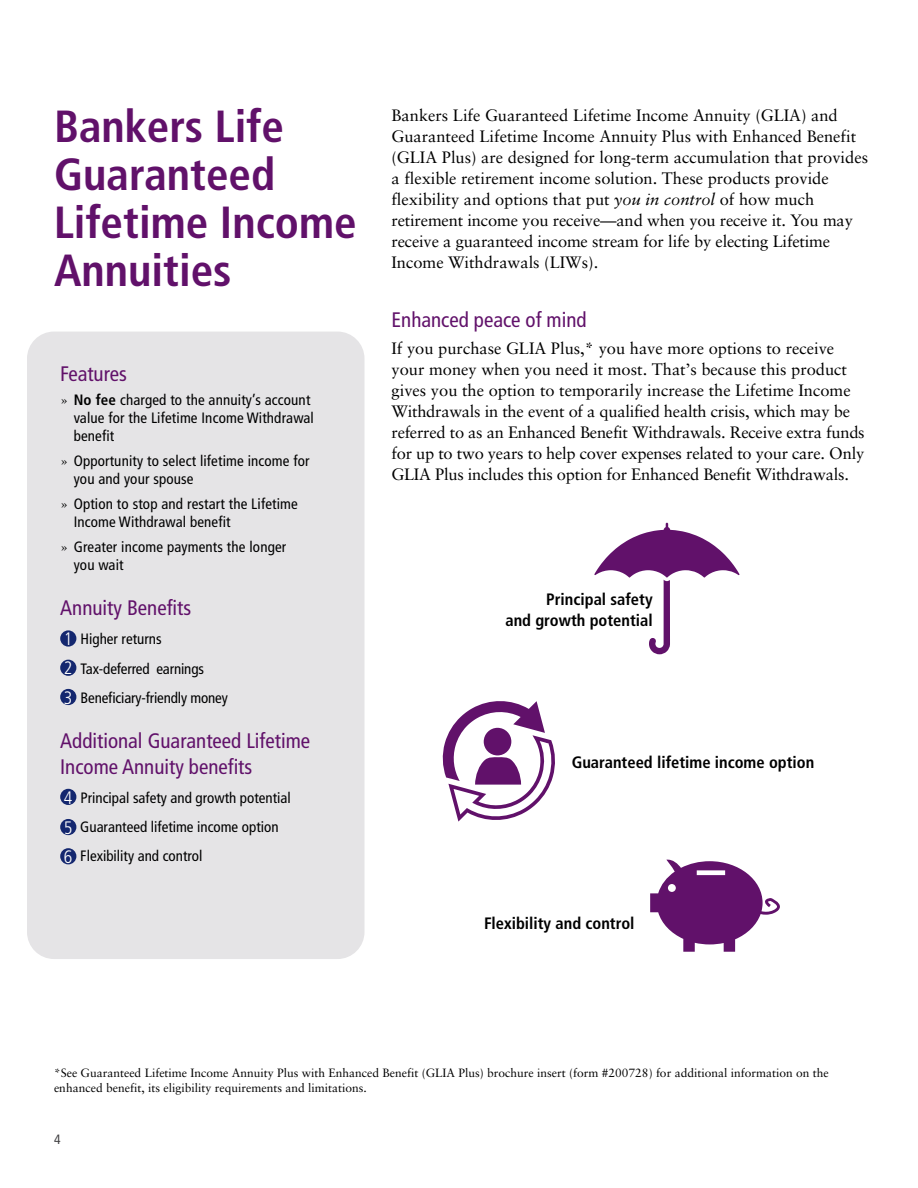
<style>
.page{position:relative;width:918px;height:1188px;background:#fff}
.page>*{position:absolute;margin:0;border:0;box-sizing:border-box;transform-origin:0 0}
.t1{font:700 condensed 45px/48px "Frutiger LT Pro";color:#61116a}
.t2{font:condensed 21px/25.2px "Frutiger LT Pro";color:#61116a}
.t3{font:16.5px/21px "Sabon";color:#000}
.t4{font:700 condensed 16.5px/21px "Frutiger LT Pro";color:#000;text-align:right}
.t5{font:condensed 15px/18px "Frutiger LT Pro";letter-spacing:.01em;color:#000}
.t6{font:condensed 15px/29.2px "Frutiger LT Pro";letter-spacing:-.01em;color:#000}
.t7{font:condensed 13.5px "Frutiger LT Pro";color:#414042}
.t8{font:12px/15px "Sabon";color:#000}
.s1{font-family:"Sabon";font-stretch:normal}
.s2{font-weight:700}
.s3{font-weight:300;font-size:18px;color:#fff}
.s4{font-style:italic}
</style>
<div class="page">
<div style="left:27px;top:332px;width:337px;height:627px;background:#e5e4e6;border-radius:27px"></div>
<div style="left:60px;top:630px;width:16px;height:17px;background:#14276f;border-radius:50%"></div>
<div style="left:60px;top:660px;width:16px;height:16px;background:#14276f;border-radius:50%"></div>
<div style="left:60px;top:689px;width:16px;height:16px;background:#14276f;border-radius:50%"></div>
<div style="left:60px;top:789px;width:16px;height:16px;background:#14276f;border-radius:50%"></div>
<div style="left:60px;top:819px;width:16px;height:16px;background:#14276f;border-radius:50%"></div>
<div style="left:60px;top:848px;width:16px;height:16px;background:#14276f;border-radius:50%"></div>
<svg style="left:442px;top:701px;width:113px;height:121px"></svg>
<svg style="left:594px;top:523px;width:146px;height:131px"></svg>
<svg style="left:650px;top:859px;width:130px;height:93px"></svg>
<h1 class="t1" style="left:54px;top:102px;width:304px">Bankers Life<br>Guaranteed<br>Lifetime Income<br>Annuities</h1>
<p class="t2" style="left:60px;top:361px;width:68px">Features</p>
<p class="t5" style="left:74px;top:391px;width:242px;text-indent:-14px"><span class="s1">»</span> <span class="s2">No fee</span> charged to the annuity’s account value for the Lifetime Income Withdrawal benefit</p>
<p class="t5" style="left:74px;top:452px;width:237px;text-indent:-14px"><span class="s1">»</span> Opportunity to select lifetime income for you and your spouse</p>
<p class="t5" style="left:74px;top:495px;width:226px;text-indent:-14px"><span class="s1">»</span> Option to stop and restart the Lifetime<br>Income Withdrawal benefit</p>
<p class="t5" style="left:74px;top:538px;width:214px;text-indent:-13px"><span class="s1">»</span> Greater income payments the longer you wait</p>
<p class="t2" style="left:60px;top:595px;width:133px">Annuity Benefits</p>
<p class="t6" style="left:64px;top:625px;width:165px"><span class="s3">1</span> Higher returns<br><span class="s3">2</span> Tax-deferred earnings<br><span class="s3">3</span> Beneficiary-friendly money</p>
<p class="t2" style="left:60px;top:729px;width:251px">Additional Guaranteed Lifetime<br>Income Annuity benefits</p>
<p class="t5" style="left:64px;top:783px;width:228px;line-height:29.2px"><span class="s3">4</span> Principal safety and growth potential<br><span class="s3">5</span> Guaranteed lifetime income option<br><span class="s3">6</span> Flexibility and control</p>
<p class="t3" style="left:392px;top:104px;width:478px">Bankers Life Guaranteed Lifetime Income Annuity (GLIA) and Guaranteed Lifetime Income Annuity Plus with Enhanced Benefit (GLIA Plus) are designed for long-term accumulation that provides a flexible retirement income solution. These products provide flexibility and options that put <span class="s4">you in control</span> of how much retirement income you receive—and when you receive it. You may receive a guaranteed income stream for life by electing Lifetime Income Withdrawals (LIWs).</p>
<p class="t2" style="left:392px;top:307px;width:197px">Enhanced peace of mind</p>
<p class="t3" style="left:392px;top:338px;width:475px">If you purchase GLIA Plus,* you have more options to receive your money when you need it most. That’s because this product gives you the option to temporarily increase the Lifetime Income Withdrawals in the event of a qualified health crisis, which may be referred to as an Enhanced Benefit Withdrawals. Receive extra funds for up to two years to help cover expenses related to your care. Only GLIA Plus includes this option for Enhanced Benefit Withdrawals.</p>
<p class="t4" style="left:505px;top:589px;width:149px">Principal safety<br>and growth potential</p>
<p class="t4" style="left:572px;top:751px;width:244px">Guaranteed lifetime income option</p>
<p class="t4" style="left:484px;top:913px;width:152px">Flexibility and control</p>
<p class="t8" style="left:54px;top:1065px;width:776px">*See Guaranteed Lifetime Income Annuity Plus with Enhanced Benefit (GLIA Plus) brochure insert (form #200728) for additional information on the enhanced benefit, its eligibility requirements and limitations.</p>
<p class="t7" style="left:54px;top:1132px;width:8px">4</p>
</div>
